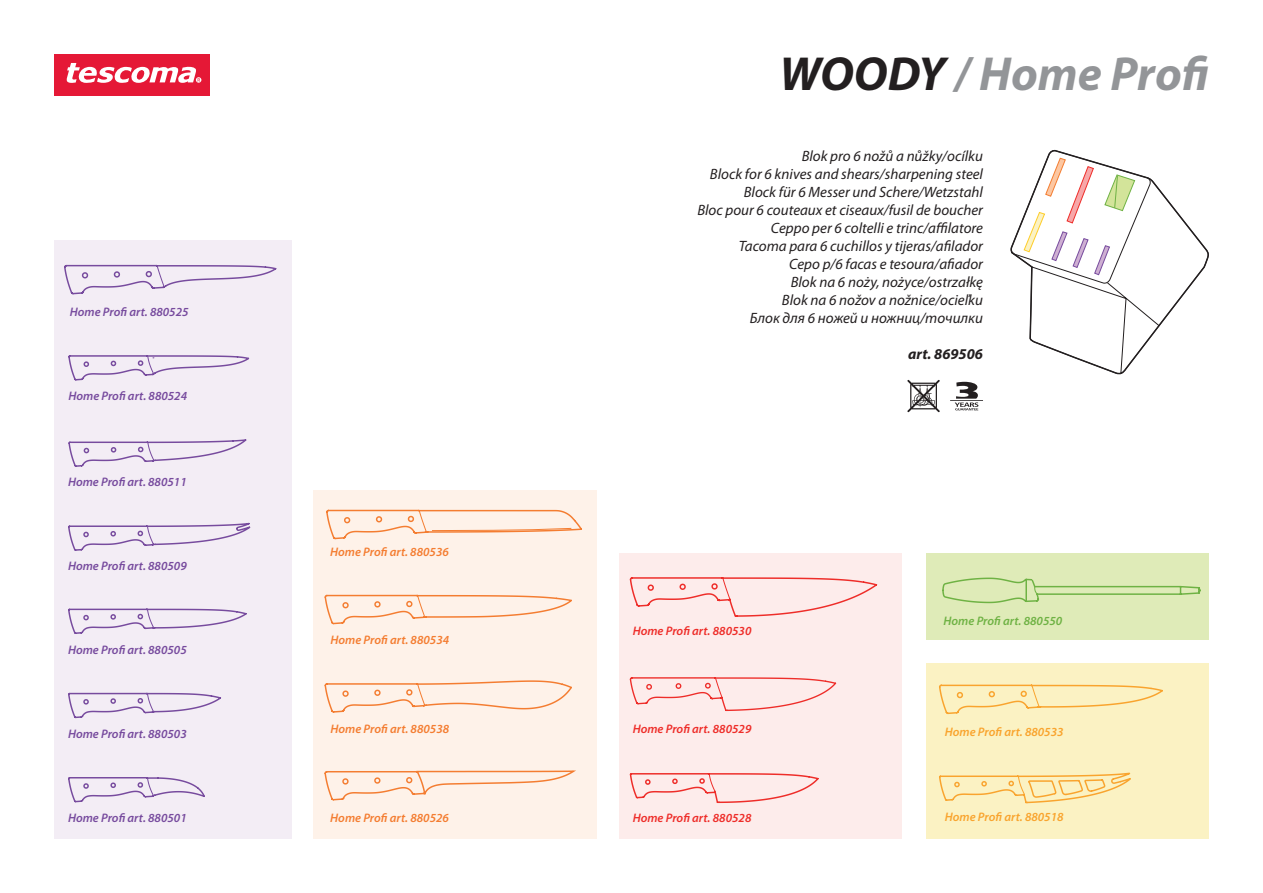
<style>
.page{position:relative;width:1263px;height:893px;background:#fff}
.page>*{position:absolute;margin:0;border:0;box-sizing:border-box;transform-origin:0 0}
.t1{font:italic 700 48px "Myriad Pro";color:#939598}
.t2{font:italic 15px "Myriad Pro";color:#231f20}
.t3{font:italic 700 15px "Myriad Pro";color:#231f20}
.t4{font:italic 600 12.45px "Myriad Pro";color:#774b9e}
.t5{font:italic 600 12.45px "Myriad Pro";color:#f47d31}
.t6{font:italic 600 12.45px "Myriad Pro";color:#ee2d29}
.t7{font:italic 600 12.45px "Myriad Pro";color:#f9a42e}
.t8{font:italic 600 12.45px "Myriad Pro";color:#6fb244}
.s1{color:#231f20}
</style>
<div class="page">
<div style="left:54px;top:54px;width:155px;height:41px;background:#e51836"></div>
<svg style="left:67px;top:63px;width:134px;height:20px"></svg>
<div style="left:54px;top:240px;width:237px;height:599px;background:#f3edf5"></div>
<div style="left:314px;top:490px;width:283px;height:349px;background:#fef2e9"></div>
<svg style="left:68px;top:777px;width:137px;height:26px"></svg>
<svg style="left:68px;top:692px;width:153px;height:27px"></svg>
<svg style="left:68px;top:608px;width:179px;height:26px"></svg>
<svg style="left:68px;top:522px;width:183px;height:29px"></svg>
<svg style="left:68px;top:439px;width:179px;height:28px"></svg>
<svg style="left:68px;top:355px;width:182px;height:26px"></svg>
<svg style="left:64px;top:264px;width:213px;height:31px"></svg>
<div style="left:619px;top:553px;width:282px;height:286px;background:#fdeceb"></div>
<div style="left:926px;top:663px;width:283px;height:176px;background:#fbf2c3"></div>
<svg style="left:629px;top:773px;width:190px;height:30px"></svg>
<svg style="left:629px;top:677px;width:208px;height:35px"></svg>
<svg style="left:629px;top:577px;width:249px;height:40px"></svg>
<svg style="left:324px;top:770px;width:252px;height:31px"></svg>
<svg style="left:939px;top:772px;width:192px;height:32px"></svg>
<svg style="left:939px;top:684px;width:224px;height:31px"></svg>
<svg style="left:324px;top:594px;width:248px;height:31px"></svg>
<svg style="left:324px;top:680px;width:248px;height:33px"></svg>
<svg style="left:326px;top:509px;width:256px;height:31px"></svg>
<svg style="left:950px;top:382px;width:33px;height:28px"></svg>
<svg style="left:907px;top:380px;width:33px;height:32px"></svg>
<svg style="left:1010px;top:149px;width:199px;height:226px"></svg>
<div style="left:926px;top:553px;width:283px;height:87px;background:#dfebb8"></div>
<svg style="left:942px;top:577px;width:259px;height:27px"></svg>
<p class="t4" style="left:70px;top:304px;width:120px">Home Profi art. 880525</p>
<p class="t4" style="left:68px;top:388px;width:120px">Home Profi art. 880524</p>
<p class="t4" style="left:68px;top:473px;width:120px">Home Profi art. 880511</p>
<p class="t4" style="left:68px;top:558px;width:120px">Home Profi art. 880509</p>
<p class="t4" style="left:68px;top:642px;width:120px">Home Profi art. 880505</p>
<p class="t4" style="left:68px;top:726px;width:120px">Home Profi art. 880503</p>
<p class="t4" style="left:68px;top:810px;width:120px">Home Profi art. 880501</p>
<p class="t1" style="left:779px;top:43px;width:431px"><span class="s1">WOODY</span> / Home Profi</p>
<p class="t5" style="left:330px;top:544px;width:120px">Home Profi art. 880536</p>
<p class="t5" style="left:330px;top:632px;width:120px">Home Profi art. 880534</p>
<p class="t5" style="left:330px;top:721px;width:120px">Home Profi art. 880538</p>
<p class="t2" style="left:802px;top:147px;width:183px">Blok pro 6 nožů a nůžky/ocílku</p>
<p class="t2" style="left:710px;top:165px;width:275px">Block for 6 knives and shears/sharpening steel</p>
<p class="t2" style="left:744px;top:183px;width:241px">Block für 6 Messer und Schere/Wetzstahl</p>
<p class="t2" style="left:697px;top:201px;width:287px">Bloc pour 6 couteaux et ciseaux/fusil de boucher</p>
<p class="t2" style="left:771px;top:219px;width:214px">Ceppo per 6 coltelli e trinc/affilatore</p>
<p class="t2" style="left:739px;top:237px;width:246px">Tacoma para 6 cuchillos y tijeras/afilador</p>
<p class="t2" style="left:789px;top:255px;width:195px">Cepo p/6 facas e tesoura/afiador</p>
<p class="t2" style="left:791px;top:273px;width:194px">Blok na 6 noży, nożyce/ostrzałkę</p>
<p class="t2" style="left:782px;top:291px;width:203px">Blok na 6 nožov a nožnice/ocieľku</p>
<p class="t2" style="left:750px;top:309px;width:235px">Блок для 6 ножей и ножниц/точилки</p>
<p class="t3" style="left:908px;top:345px;width:76px">art. 869506</p>
<p class="t6" style="left:633px;top:623px;width:120px">Home Profi art. 880530</p>
<p class="t6" style="left:633px;top:721px;width:120px">Home Profi art. 880529</p>
<p class="t8" style="left:943px;top:613px;width:120px">Home Profi art. 880550</p>
<p class="t7" style="left:945px;top:724px;width:120px">Home Profi art. 880533</p>
<p class="t5" style="left:330px;top:810px;width:120px">Home Profi art. 880526</p>
<p class="t7" style="left:945px;top:808px;width:120px">Home Profi art. 880518</p>
<p class="t6" style="left:633px;top:810px;width:120px">Home Profi art. 880528</p>
</div>
